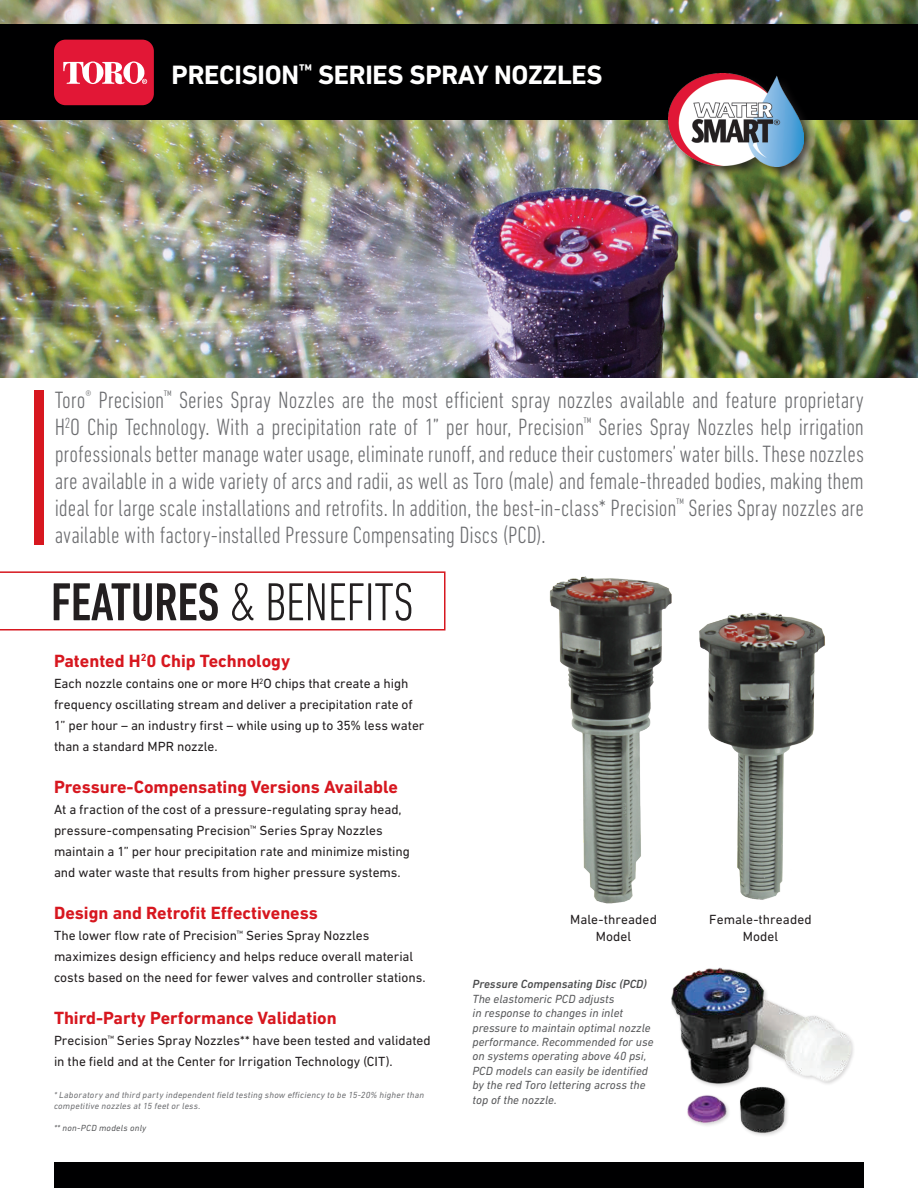
<style>
.page{position:relative;width:918px;height:1188px;background:#fff}
.page>*{position:absolute;margin:0;border:0;box-sizing:border-box;transform-origin:0 0}
.t1{font:300 condensed 54.3px "DIN Next LT Pro";letter-spacing:-.01em;color:#231f20}
.t2{font:700 27px "DIN Next LT Pro";letter-spacing:-.01em;color:#fff}
.t3{font:300 condensed 24px/27px "DIN Next LT Pro";color:#6c6d70;text-align:justify}
.t4{font:700 18px "DIN Next LT Pro";color:#d7171f}
.t5{font:13.5px/21px "DIN Next LT Pro";letter-spacing:-.005em;color:#231f20}
.t6{font:italic 12px/14.4px "DIN Next LT Pro";color:#57585a}
.t7{font:italic 500 12px "DIN Next LT Pro";color:#4b4c4d}
.t8{font:italic 9px/10.8px "DIN Next LT Pro";letter-spacing:.025em;color:#6c6d70}
.t9{font:italic 9px "DIN Next LT Pro";letter-spacing:.03em;color:#57585a}
.s1{font-weight:500}
</style>
<div class="page">
<div style="left:54px;top:1162px;width:810px;height:26px;background:#000001"></div>
<img style="left:0;top:0;width:918px;height:378px">
<div style="left:0;top:25px;width:918px;height:95px;background:#000001"></div>
<div style="left:54px;top:40px;width:100px;height:65px;background:#e21736;border-radius:12px"></div>
<svg style="left:63px;top:61px;width:84px;height:23px"></svg>
<div style="left:34px;top:390px;width:10px;height:155px;background:#d7171f"></div>
<svg style="left:0;top:571px;width:446px;height:60px"></svg>
<div style="left:665px;top:70px;width:152px;height:111px;background:#231f20;opacity:.75"></div>
<img style="left:668px;top:73px;width:136px;height:94px">
<img style="left:549px;top:576px;width:276px;height:328px">
<img style="left:671px;top:967px;width:183px;height:169px">
<p class="t2" style="left:172px;top:59px;width:433px">PRECISION<sup>™</sup> SERIES SPRAY NOZZLES</p>
<p class="t3" style="left:55px;top:386px;width:811px">Toro<sup>®</sup> Precision<sup>™</sup> Series Spray Nozzles are the most efficient spray nozzles available and feature proprietary H<sup>2</sup>O Chip Technology. With a precipitation rate of 1” per hour, Precision<sup>™</sup> Series Spray Nozzles help irrigation professionals better manage water usage, eliminate runoff, and reduce their customers’ water bills. These nozzles are available in a wide variety of arcs and radii, as well as Toro (male) and female-threaded bodies, making them ideal for large scale installations and retrofits. In addition, the best-in-class* Precision<sup>™</sup> Series Spray nozzles are available with factory-installed Pressure Compensating Discs (PCD).</p>
<p class="t1" style="left:51px;top:571px;width:364px"><span class="s1">FEATURES</span> &amp; BENEFITS</p>
<p class="t4" style="left:54px;top:651px;width:238px">Patented H<sup>2</sup>0 Chip Technology</p>
<p class="t5" style="left:54px;top:673px;width:372px">Each nozzle contains one or more H<sup>2</sup>O chips that create a high frequency oscillating stream and deliver a precipitation rate of 1” per hour – an industry first – while using up to 35% less water than a standard MPR nozzle.</p>
<p class="t4" style="left:54px;top:777px;width:346px">Pressure-Compensating Versions Available</p>
<p class="t5" style="left:54px;top:799px;width:358px">At a fraction of the cost of a pressure-regulating spray head, pressure-compensating Precision<sup>™</sup> Series Spray Nozzles maintain a 1” per hour precipitation rate and minimize misting and water waste that results from higher pressure systems.</p>
<p class="t4" style="left:54px;top:903px;width:265px">Design and Retrofit Effectiveness</p>
<p class="t5" style="left:54px;top:925px;width:373px">The lower flow rate of Precision<sup>™</sup> Series Spray Nozzles maximizes design efficiency and helps reduce overall material costs based on the need for fewer valves and controller stations.</p>
<p class="t4" style="left:54px;top:1008px;width:284px">Third-Party Performance Validation</p>
<p class="t5" style="left:54px;top:1030px;width:378px">Precision<sup>™</sup> Series Spray Nozzles** have been tested and validated in the field and at the Center for Irrigation Technology (CIT).</p>
<p class="t8" style="left:54px;top:1090px;width:372px">* Laboratory and third party independent field testing show efficiency to be 15-20% higher than competitive nozzles at 15 feet or less.</p>
<p class="t9" style="left:54px;top:1122px;width:94px">** non-PCD models only</p>
<p class="t5" style="left:570px;top:909px;width:88px">Male-threaded</p>
<p class="t5" style="left:596px;top:925px;width:37px">Model</p>
<p class="t7" style="left:472px;top:977px;width:176px">Pressure Compensating Disc (PCD)</p>
<p class="t6" style="left:472px;top:991px;width:183px">The elastomeric PCD adjusts<br>in response to changes in inlet pressure to maintain optimal nozzle performance. Recommended for use on systems operating above 40 psi,<br>PCD models can easily be identified by the red Toro lettering across the top of the nozzle.</p>
<p class="t5" style="left:709px;top:909px;width:104px">Female-threaded</p>
<p class="t5" style="left:743px;top:925px;width:37px">Model</p>
</div>
